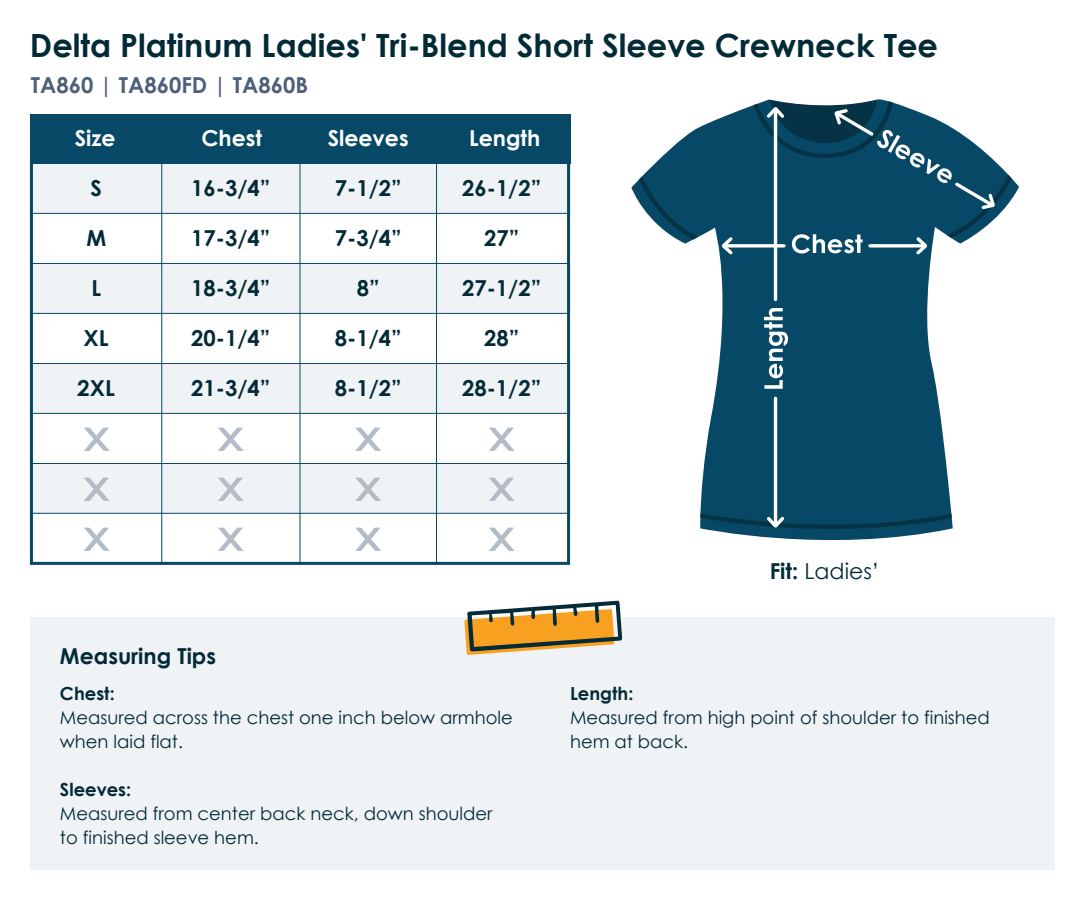
<style>
.page{position:relative;width:1085px;height:900px;background:#fff}
.page>*{position:absolute;margin:0;border:0;box-sizing:border-box;transform-origin:0 0}
.t1{font:700 32px "Century Gothic";color:#032a37}
.t2{font:700 22px "Century Gothic";color:#032a37}
.t3{font:700 22px "Century Gothic";color:#fff}
.t4{font:700 22px "Century Gothic";color:#505f79}
.t5{font:22px "Century Gothic";color:#032a37}
.t6{font:18px/24px "Century Gothic";color:#032a37}
.t7{font:700 18px "Century Gothic";color:#032a37}
.s1{font-weight:700}
</style>
<div class="page">
<div style="left:30px;top:618px;width:1024px;height:252px;background:#f0f3f6"></div>
<svg style="left:464px;top:601px;width:158px;height:54px"></svg>
<svg style="left:631px;top:105px;width:388px;height:436px;fill:#074866"></svg>
<svg style="left:639px;top:176px;width:59px;height:64px"></svg>
<svg style="left:700px;top:513px;width:252px;height:23px;background:#19516b"></svg>
<hr style="left:774px;top:111px;width:3px;height:189px;background:#fff">
<hr style="left:774px;top:398px;width:3px;height:125px;background:#fff">
<svg style="left:764px;top:308px;width:24px;height:81px"></svg>
<svg style="left:719px;top:234px;width:17px;height:24px"></svg>
<svg style="left:725px;top:244px;width:28px;height:4px"></svg>
<svg style="left:753px;top:99px;width:259px;height:159px"></svg>
<div style="left:30px;top:114px;width:540px;height:50px;background:#074866"></div>
<svg style="left:30px;top:164px;width:540px;height:401px;fill:#f0f3f6"></svg>
<svg style="left:218px;top:478px;width:26px;height:23px"></svg>
<svg style="left:355px;top:478px;width:26px;height:23px"></svg>
<svg style="left:489px;top:478px;width:26px;height:23px"></svg>
<svg style="left:218px;top:528px;width:26px;height:23px"></svg>
<svg style="left:355px;top:528px;width:26px;height:23px"></svg>
<svg style="left:489px;top:528px;width:26px;height:23px"></svg>
<svg style="left:84px;top:478px;width:26px;height:23px"></svg>
<svg style="left:84px;top:528px;width:26px;height:23px"></svg>
<svg style="left:218px;top:428px;width:26px;height:23px"></svg>
<svg style="left:355px;top:428px;width:26px;height:23px"></svg>
<svg style="left:489px;top:428px;width:26px;height:23px"></svg>
<svg style="left:84px;top:428px;width:26px;height:23px"></svg>
<h1 class="t1" style="left:30px;top:21px;width:910px">Delta Platinum Ladies' Tri-Blend Short Sleeve Crewneck Tee</h1>
<p class="t4" style="left:31px;top:68px;width:279px">TA860 | TA860FD | TA860B</p>
<p class="t3" style="left:75px;top:121px;width:42px">Size</p>
<p class="t3" style="left:201px;top:121px;width:62px">Chest</p>
<p class="t3" style="left:328px;top:121px;width:82px">Sleeves</p>
<p class="t3" style="left:469px;top:121px;width:73px">Length</p>
<p class="t2" style="left:91px;top:171px;width:13px">S</p>
<p class="t2" style="left:191px;top:171px;width:81px">16-3/4”</p>
<p class="t2" style="left:335px;top:171px;width:68px">7-1/2”</p>
<p class="t2" style="left:462px;top:171px;width:81px">26-1/2”</p>
<p class="t2" style="left:86px;top:221px;width:21px">M</p>
<p class="t2" style="left:191px;top:221px;width:81px">17-3/4”</p>
<p class="t2" style="left:335px;top:221px;width:68px">7-3/4”</p>
<p class="t2" style="left:484px;top:221px;width:37px">27”</p>
<p class="t2" style="left:91px;top:272px;width:11px">L</p>
<p class="t2" style="left:191px;top:272px;width:81px">18-3/4”</p>
<p class="t2" style="left:357px;top:272px;width:24px">8”</p>
<p class="t2" style="left:462px;top:272px;width:81px">27-1/2”</p>
<p class="t2" style="left:84px;top:322px;width:27px">XL</p>
<p class="t2" style="left:191px;top:322px;width:81px">20-1/4”</p>
<p class="t2" style="left:335px;top:322px;width:68px">8-1/4”</p>
<p class="t2" style="left:484px;top:322px;width:37px">28”</p>
<p class="t2" style="left:77px;top:372px;width:39px">2XL</p>
<p class="t2" style="left:191px;top:372px;width:81px">21-3/4”</p>
<p class="t2" style="left:335px;top:372px;width:68px">8-1/2”</p>
<p class="t2" style="left:462px;top:372px;width:81px">28-1/2”</p>
<p class="t2" style="left:60px;top:639px;width:158px">Measuring Tips</p>
<p class="t7" style="left:60px;top:679px;width:56px">Chest:</p>
<p class="t6" style="left:60px;top:705px;width:454px">Measured across the chest one inch below armhole when laid flat.</p>
<p class="t7" style="left:60px;top:775px;width:73px">Sleeves:</p>
<p class="t6" style="left:60px;top:801px;width:434px">Measured from center back neck, down shoulder to finished sleeve hem.</p>
<p class="t5" style="left:770px;top:555px;width:111px"><span class="s1">Fit:</span> Ladies’</p>
<p class="t7" style="left:570px;top:679px;width:65px">Length:</p>
<p class="t6" style="left:570px;top:705px;width:421px">Measured from high point of shoulder to finished hem at back.</p>
</div>
